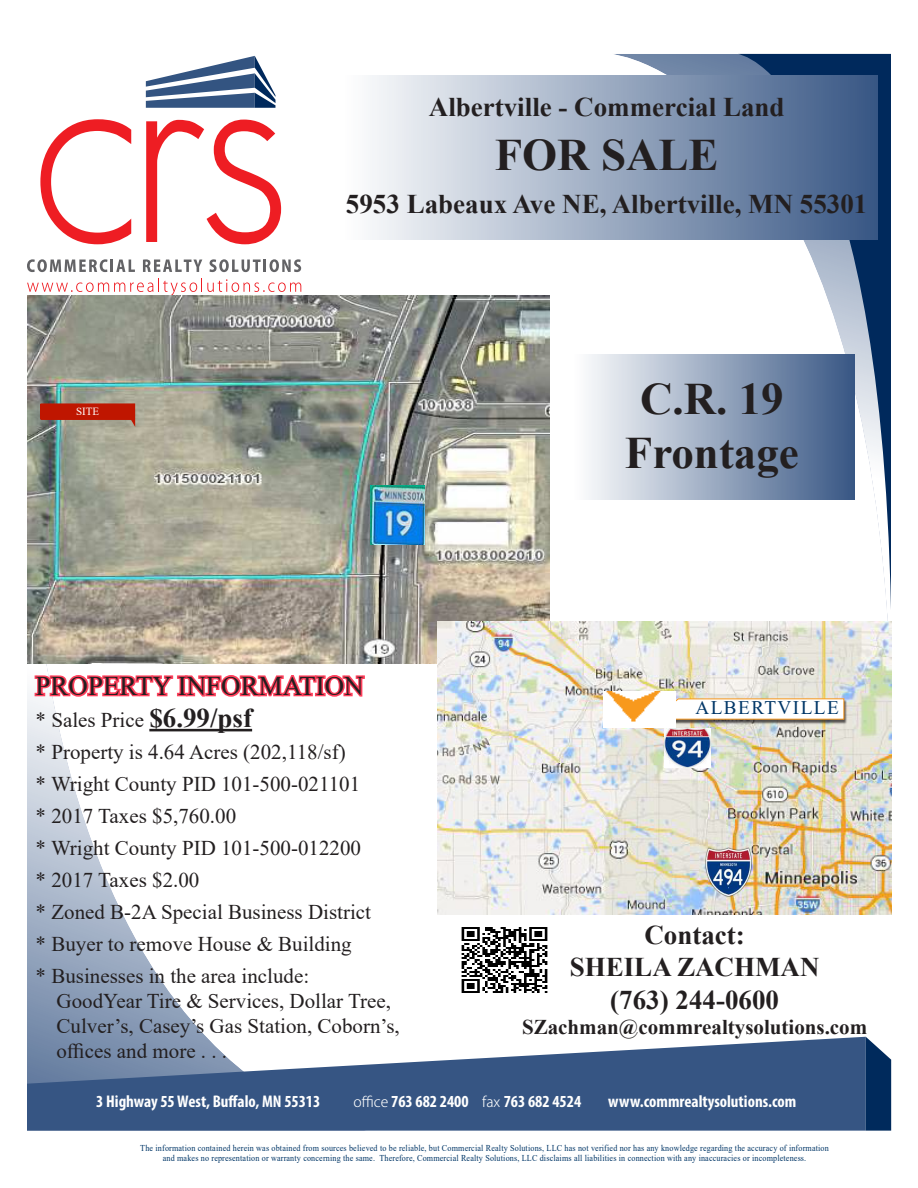
<style>
.page{position:relative;width:918px;height:1188px;background:#fff}
.page>*{position:absolute;margin:0;border:0;box-sizing:border-box;transform-origin:0 0}
.t1{font:700 45px/54px "Times New Roman";color:#231f20;text-align:center}
.t2{font:700 27px/32.4px "Times New Roman";color:#231f20;text-align:center}
.t3{font:27px "Times New Roman";color:#231f20}
.t4{font:21px/32px "Times New Roman";color:#231f20}
.t5{font:700 21px "Times New Roman";color:#231f20}
.t6{font:19.2px "Times New Roman";letter-spacing:.075em;color:#003667}
.t7{font:700 condensed 16.95px "Myriad Pro";color:#fff}
.t8{font:10.95px "Times New Roman";color:#fff}
.t9{font:9px/10.5px "Times New Roman";letter-spacing:.02em;color:#003667;text-align:center;scale:.9 1}
.s1{font-weight:700;font-size:27px}
.s2{font-family:"Koz Go Pro";font-weight:300;font-stretch:normal;font-size:14.1px}
</style>
<div class="page">
<svg style="left:611px;top:54px;width:277px;height:567px"></svg>
<svg style="left:738px;top:54px;width:153px;height:556px"></svg>
<svg style="left:27px;top:664px;width:226px;height:373px"></svg>
<svg style="left:27px;top:1037px;width:839px;height:94px;background:#5a7399"></svg>
<svg style="left:866px;top:1037px;width:25px;height:94px;background:#1f4470"></svg>
<div style="left:336px;top:76px;width:542px;height:163px;background:linear-gradient(to right,#fff,#385684)"></div>
<div style="left:569px;top:354px;width:286px;height:145px;background:linear-gradient(to right,#fff,#385784)"></div>
<hr style="left:149px;top:729px;width:103px;height:2px;background:#231f20">
<svg style="left:33px;top:666px;width:332px;height:33px"></svg>
<img style="left:461px;top:927px;width:87px;height:66px">
<svg style="left:146px;top:56px;width:129px;height:52px"></svg>
<svg style="left:40px;top:119px;width:91px;height:125px"></svg>
<svg style="left:146px;top:120px;width:135px;height:124px"></svg>
<svg style="left:27px;top:278px;width:274px;height:18px"></svg>
<svg style="left:27px;top:259px;width:108px;height:13px"></svg>
<svg style="left:143px;top:259px;width:59px;height:13px"></svg>
<svg style="left:209px;top:259px;width:92px;height:13px"></svg>
<img style="left:27px;top:296px;width:523px;height:368px">
<svg style="left:40px;top:403px;width:95px;height:24px"></svg>
<div style="left:41px;top:404px;width:94px;height:15px;background:#bf1600"></div>
<img style="left:438px;top:621px;width:453px;height:294px">
<div style="left:652px;top:700px;width:195px;height:25px;background:#231f20;opacity:.75"></div>
<svg style="left:676px;top:698px;width:169px;height:22px"></svg>
<img style="left:604px;top:692px;width:72px;height:36px">
<img style="left:664px;top:728px;width:47px;height:40px">
<img style="left:705px;top:848px;width:46px;height:48px">
<img style="left:370px;top:486px;width:54px;height:58px">
<p class="t8" style="left:76px;top:407px;width:25px">SITE</p>
<h2 class="t2" style="left:429px;top:94px;width:357px">Albertville - Commercial Land</h2>
<h1 class="t1" style="left:495px;top:133px;width:225px">FOR SALE</h1>
<h2 class="t2" style="left:346px;top:191px;width:523px">5953 Labeaux Ave NE, Albertville, MN 55301</h2>
<h1 class="t1" style="left:625px;top:377px;width:176px">C.R. 19<br>Frontage</h1>
<h2 class="t3" style="left:36px;top:675px;width:330px">PROPERTY INFORMATION</h2>
<p class="t4" style="left:36px;top:706px;width:337px">* Sales Price <span class="s1">$6.99/psf<br></span>* Property is 4.64 Acres (202,118/sf)<br>* Wright County PID 101-500-021101 * 2017 Taxes $5,760.00<br>* Wright County PID 101-500-012200 * 2017 Taxes $2.00<br>* Zoned B-2A Special Business District * Buyer to remove House &amp; Building<br>* Businesses in the area include:</p>
<h3 class="t4" style="left:57px;top:990px;width:345px;line-height:25.2px">GoodYear Tire &amp; Services, Dollar Tree,<br>Culver’s, Casey’s Gas Station, Coborn’s, offices and more . . .</h3>
<h3 class="t6" style="left:696px;top:700px;width:145px">ALBERTVILLE</h3>
<h2 class="t2" style="left:570px;top:921px;width:251px">Contact:<br>SHEILA ZACHMAN (763) 244-0600</h2>
<h3 class="t5" style="left:522px;top:1020px;width:347px">SZachman@commrealtysolutions.com</h3>
<h3 class="t7" style="left:96px;top:1095px;width:226px">3 Highway 55 West, Buffalo, MN 55313</h3>
<h3 class="t7" style="left:353px;top:1095px;width:229px"><span class="s2">office</span> 763 682 2400 <span class="s2">fax</span> 763 682 4524</h3>
<h3 class="t7" style="left:608px;top:1095px;width:190px">www.commrealtysolutions.com</h3>
<p class="t9" style="left:140px;top:1143px;width:767px">The information contained herein was obtained from sources believed to be reliable, but Commercial Realty Solutions, LLC has not verified nor has any knowledge regarding the accuracy of information and makes no representation or warranty concerning the same. Therefore, Commercial Realty Solutions, LLC disclaims all liabilities in connection with any inaccuracies or incompleteness.</p>
</div>
